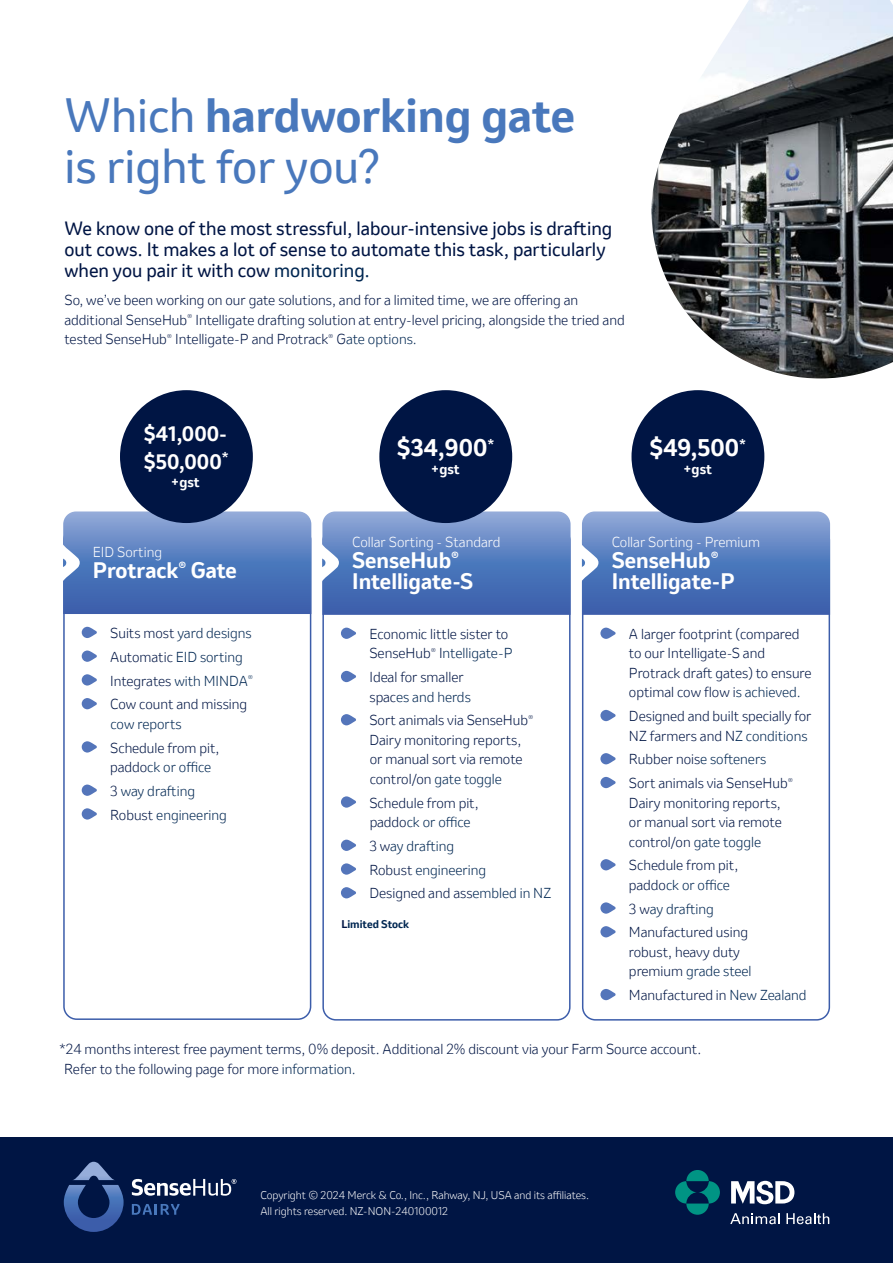
<style>
.page{position:relative;width:893px;height:1263px;background:#fff}
.page>*{position:absolute;margin:0;border:0;box-sizing:border-box;transform-origin:0 0}
.t1{font:45px/51px "Invention";color:#4978bc}
.t2{font:700 22.5px "Invention";color:#fff}
.t3{font:700 21px/21px "Invention";color:#fff}
.t4{font:700 19.5px/28.5px "Invention";color:#fff}
.t5{font:18px/21px "Invention";color:#001544}
.t6{font:300 13.5px/19.5px "Invention";color:#001544}
.t7{font:300 13.5px/23.7px "Invention";color:#002752}
.t8{font:300 13.5px "Invention";color:#fff}
.t9{font:700 13.5px "Invention";color:#fff}
.t10{font:300 10.5px/16.5px "Invention";color:#fff}
.t11{font:700 10.5px "Invention";color:#002752}
.s1{font-weight:700}
.s2{color:#002752}
.s3{color:#001544}
</style>
<div class="page">
<div style="left:0;top:1137px;width:893px;height:126px;background:#001544"></div>
<img style="left:651px;top:0;width:242px;height:378px">
<svg style="left:82px;top:627px;width:15px;height:11px"></svg>
<svg style="left:82px;top:650px;width:15px;height:12px"></svg>
<svg style="left:82px;top:674px;width:15px;height:11px"></svg>
<svg style="left:82px;top:698px;width:15px;height:11px"></svg>
<svg style="left:82px;top:741px;width:15px;height:11px"></svg>
<svg style="left:82px;top:784px;width:15px;height:12px"></svg>
<svg style="left:82px;top:808px;width:15px;height:11px"></svg>
<div style="left:63px;top:526px;width:248px;height:494px;border:2px solid #3c5daa;border-radius:13px"></div>
<svg style="left:341px;top:628px;width:15px;height:11px"></svg>
<svg style="left:341px;top:671px;width:15px;height:11px"></svg>
<svg style="left:341px;top:714px;width:15px;height:11px"></svg>
<svg style="left:341px;top:796px;width:15px;height:12px"></svg>
<svg style="left:341px;top:840px;width:15px;height:11px"></svg>
<svg style="left:341px;top:863px;width:15px;height:12px"></svg>
<svg style="left:341px;top:887px;width:15px;height:11px"></svg>
<div style="left:322px;top:527px;width:249px;height:493px;border:2px solid #3c5daa;border-radius:13px"></div>
<svg style="left:600px;top:628px;width:16px;height:11px"></svg>
<svg style="left:600px;top:710px;width:16px;height:11px"></svg>
<svg style="left:600px;top:753px;width:16px;height:11px"></svg>
<svg style="left:600px;top:777px;width:16px;height:11px"></svg>
<svg style="left:600px;top:859px;width:16px;height:11px"></svg>
<svg style="left:600px;top:902px;width:16px;height:12px"></svg>
<svg style="left:600px;top:926px;width:16px;height:11px"></svg>
<svg style="left:600px;top:989px;width:16px;height:11px"></svg>
<div style="left:582px;top:527px;width:248px;height:493px;border:2px solid #3c5daa;border-radius:13px"></div>
<svg style="left:63px;top:511px;width:248px;height:103px;background:#5b7fbf"></svg>
<svg style="left:322px;top:511px;width:249px;height:104px;background:#5c7fbf"></svg>
<svg style="left:581px;top:511px;width:249px;height:104px;background:#5b7fbf"></svg>
<div style="left:120px;top:390px;width:133px;height:133px;background:#001544;border-radius:50%"></div>
<div style="left:379px;top:390px;width:133px;height:133px;background:#001544;border-radius:50%"></div>
<div style="left:631px;top:390px;width:133px;height:133px;background:#001544;border-radius:50%"></div>
<svg style="left:64px;top:1162px;width:60px;height:70px"></svg>
<svg style="left:132px;top:1204px;width:48px;height:11px"></svg>
<svg style="left:132px;top:1179px;width:104px;height:17px"></svg>
<svg style="left:675px;top:1170px;width:45px;height:45px"></svg>
<svg style="left:731px;top:1181px;width:63px;height:23px"></svg>
<svg style="left:786px;top:1213px;width:43px;height:11px"></svg>
<svg style="left:730px;top:1213px;width:50px;height:11px"></svg>
<h1 class="t1" style="left:65px;top:90px;width:512px">Which <span class="s1">hardworking gate </span>is right for you?</h1>
<h3 class="t5" style="left:65px;top:218px;width:549px">We know one of the most stressful, labour-intensive jobs is drafting out cows. It makes a lot of sense to automate this task, particularly when you pair it with cow <span class="s2">monitoring.</span></h3>
<p class="t6" style="left:65px;top:290px;width:562px">So, we’ve been working on our gate solutions, and for a limited time, we are offering an additional SenseHub<sup>®</sup> Intelligate drafting solution at entry-level pricing, alongside the tried and tested SenseHub<sup>®</sup> Intelligate-P and Protrack<sup>®</sup> G<span class="s2">ate options.</span></p>
<h3 class="t4" style="left:143px;top:419px;width:87px">$41,000- $50,000<sup>*</sup></h3>
<p class="t9" style="left:171px;top:472px;width:31px">+gst</p>
<h2 class="t2" style="left:396px;top:431px;width:99px">$34,900<sup>*</sup></h2>
<p class="t9" style="left:431px;top:459px;width:31px">+gst</p>
<h2 class="t2" style="left:649px;top:431px;width:98px">$49,500<sup>*</sup></h2>
<p class="t9" style="left:683px;top:459px;width:31px">+gst</p>
<p class="t8" style="left:93px;top:543px;width:71px">EID Sorting</p>
<h3 class="t3" style="left:93px;top:560px;width:146px">Protrack<sup>®</sup> Gate</h3>
<p class="t6" style="left:110px;top:621px;width:144px;line-height:23.7px">Suits most <span class="s2">yard designs<br></span>Automatic <span class="s2">EID sorting<br></span>Integrates <span class="s2">with MINDA</span><sup>®<br></sup>Cow count and missing</p>
<p class="t7" style="left:111px;top:712px;width:73px">cow reports</p>
<p class="t6" style="left:110px;top:738px;width:111px">Schedule from pit, paddo<span class="s2">ck or office</span></p>
<p class="t7" style="left:110px;top:779px;width:118px"><span class="s3">3</span> way drafting<br><span class="s3">Robust</span> engineering</p>
<p class="t8" style="left:352px;top:533px;width:150px">Collar Sorting - Standard</p>
<h3 class="t3" style="left:352px;top:550px;width:123px">SenseHub<sup>®<br></sup>Intelligate-S</h3>
<p class="t6" style="left:369px;top:624px;width:145px">Economic little sister to<br>SenseHub<sup>®</sup> I<span class="s2">ntelligate-P</span></p>
<p class="t6" style="left:369px;top:667px;width:103px">Ideal for smaller spac<span class="s2">es and herds</span></p>
<p class="t6" style="left:369px;top:710px;width:166px">Sort animals via SenseHub<sup>®<br></sup>Dairy monitoring reports, or manual sort via remote control/on <span class="s2">gate toggle</span></p>
<p class="t6" style="left:369px;top:793px;width:111px">Schedule from pit, paddo<span class="s2">ck or office</span></p>
<p class="t7" style="left:369px;top:834px;width:183px"><span class="s3">3 w</span>ay drafting<br><span class="s3">Robust</span> engineering<br><span class="s3">Designed and ass</span>embled in NZ</p>
<p class="t11" style="left:341px;top:916px;width:69px"><span class="s3">L</span>imited Stock</p>
<p class="t8" style="left:612px;top:533px;width:150px">Collar Sorting - Premium</p>
<h3 class="t3" style="left:612px;top:550px;width:124px">SenseHub<sup>®<br></sup>Intelligate-P</h3>
<p class="t6" style="left:629px;top:624px;width:184px">A larger footprint (compared to our Intelligate-S and<br>Protrack draft gates) to ensure optimal cow flow i<span class="s2">s achieved.</span></p>
<p class="t6" style="left:629px;top:706px;width:184px">Designed and built specially for<br>NZ farmers and N<span class="s2">Z conditions</span></p>
<p class="t6" style="left:629px;top:747px;width:166px;line-height:23.7px">Rubber nois<span class="s2">e softeners<br></span>Sort animals via SenseHub<sup>®</sup></p>
<p class="t6" style="left:629px;top:793px;width:154px;text-align:justify">Dairy monitoring reports, or manual sort via remote control/on <span class="s2">gate toggle</span></p>
<p class="t6" style="left:629px;top:855px;width:111px">Schedule from pit, paddo<span class="s2">ck or office</span></p>
<p class="t6" style="left:629px;top:897px;width:121px;line-height:23.7px">3 w<span class="s2">ay drafting<br></span>Manufactured using</p>
<p class="t6" style="left:629px;top:942px;width:124px">robust, heavy duty premium <span class="s2">grade steel</span></p>
<p class="t6" style="left:629px;top:985px;width:179px">Manufactured in <span class="s2">New Zealand</span></p>
<p class="t6" style="left:64px;top:1039px;width:639px;text-indent:-5px">*24 months interest free payment terms, 0% deposit. Additional 2% discount via your Farm Source account.<br>Refer to the following page for more <span class="s2">information.</span></p>
<p class="t10" style="left:260px;top:1187px;width:330px">Copyright © 2024 Merck &amp; Co., Inc., Rahway, NJ, USA and its affiliates.<br>All rights reserved. NZ-NON-240100012</p>
</div>
